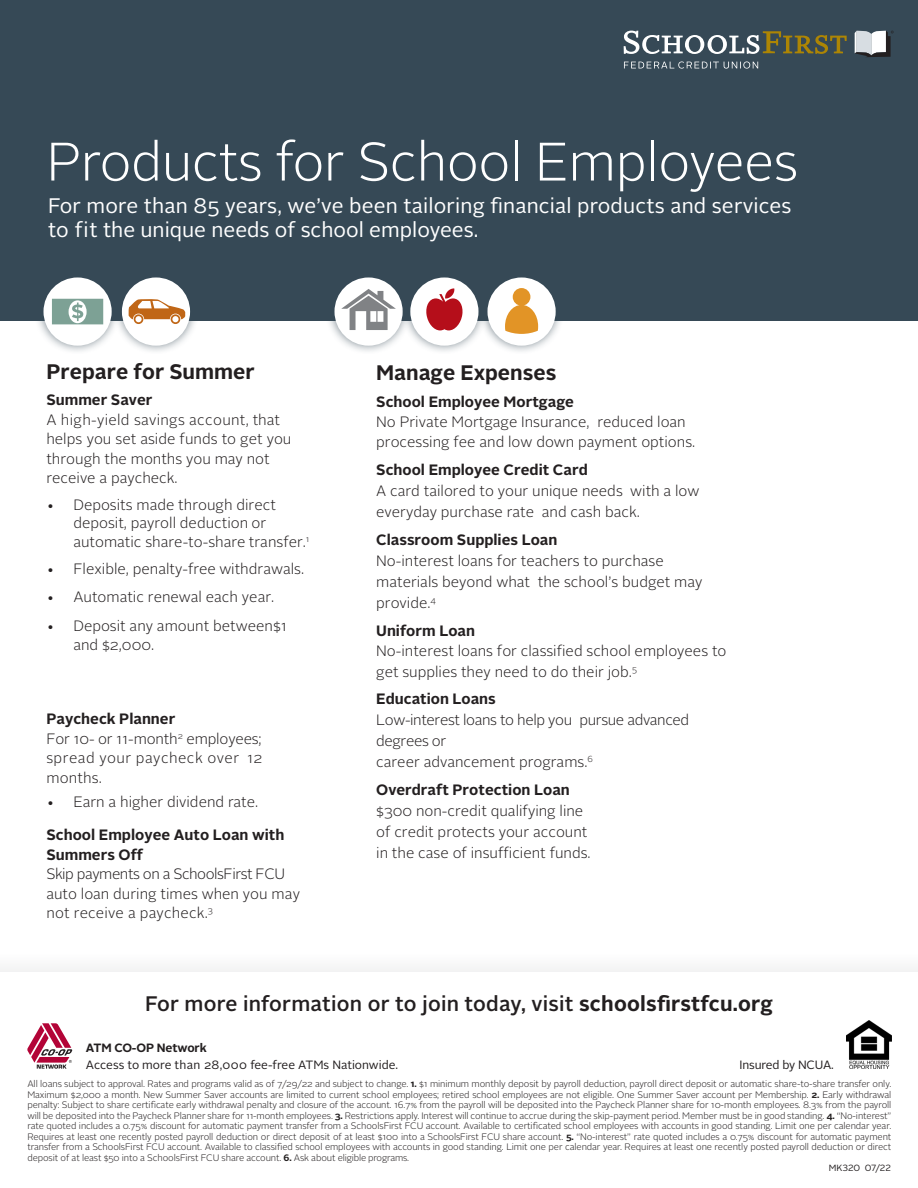
<style>
.page{position:relative;width:918px;height:1188px;background:#fff}
.page>*{position:absolute;margin:0;border:0;box-sizing:border-box;transform-origin:0 0}
.t1{font:300 54px "Alright Sans";letter-spacing:-.01em;color:#fff}
.t2{font:21px/24px "Alright Sans";letter-spacing:.005em;color:#fff}
.t3{font:500 21px "Alright Sans";letter-spacing:.01em;color:#231f20}
.Paragraph{font:700 21px "Alright Sans";color:#231f20}
.Paragraph-2{font:300 15px/19.5px "Alright Sans";color:#231f20}
.Paragraph-3{font:300 15px/21px "Alright Sans";letter-spacing:-.025em;color:#231f20}
.Paragraph-4{font:12px "Alright Sans";color:#231f20}
.head{font:700 12px "Alright Sans";letter-spacing:-.01em;color:#231f20}
.t4{font:300 9.3px/10.5px "Alright Sans";letter-spacing:-.02em;color:#231f20;text-align:justify}
.t5{font:9px "Alright Sans";color:#231f20}
.s1{font-weight:700}
</style>
<div class="page">
<div style="left:0;top:0;width:918px;height:321px;background:#364956"></div>
<div style="left:34px;top:268px;width:87px;height:87px;background:#364956;opacity:.65"></div>
<div style="left:43px;top:277px;width:69px;height:69px;background:#fff;border-radius:50%"></div>
<div style="left:325px;top:268px;width:87px;height:87px;background:#364956;opacity:.65"></div>
<div style="left:334px;top:277px;width:69px;height:69px;background:#fff;border-radius:50%"></div>
<div style="left:113px;top:268px;width:87px;height:87px;background:#364956;opacity:.65"></div>
<div style="left:122px;top:277px;width:68px;height:69px;background:#fff;border-radius:50%"></div>
<div style="left:478px;top:268px;width:87px;height:87px;background:#364956;opacity:.65"></div>
<div style="left:487px;top:277px;width:69px;height:69px;background:#fff;border-radius:50%"></div>
<div style="left:401px;top:268px;width:87px;height:87px;background:#364956;opacity:.65"></div>
<div style="left:410px;top:277px;width:69px;height:69px;background:#fff;border-radius:50%"></div>
<div style="left:0;top:946px;width:918px;height:26px;background:#fbfbfc"></div>
<svg style="left:624px;top:31px;width:223px;height:38px"></svg>
<svg style="left:855px;top:30px;width:39px;height:27px"></svg>
<svg style="left:27px;top:1023px;width:46px;height:46px"></svg>
<img style="left:847px;top:1021px;width:44px;height:48px">
<svg style="left:52px;top:299px;width:51px;height:25px"></svg>
<svg style="left:426px;top:288px;width:37px;height:42px"></svg>
<svg style="left:128px;top:299px;width:57px;height:25px"></svg>
<div style="left:513px;top:288px;width:17px;height:18px;background:#e29426;border-radius:50%"></div>
<svg style="left:505px;top:305px;width:33px;height:29px"></svg>
<svg style="left:341px;top:289px;width:55px;height:41px"></svg>
<p class="t1" style="left:46px;top:125px;width:753px">Products for School Employees</p>
<p class="t2" style="left:48px;top:194px;width:745px">For more than 85 years, we’ve been tailoring financial products and services to fit the unique needs of school employees.</p>
<p class="Paragraph" style="left:46px;top:357px;width:210px">Prepare for Summer</p>
<p class="Paragraph-2" style="left:46px;top:391px;width:247px"><span class="s1">Summer Saver<br></span>A high-yield savings account, that helps you set aside funds to get you through the months you may not receive a paycheck.</p>
<p class="Paragraph-2" style="left:73px;top:496px;width:238px;line-height:18.5px;text-indent:-27px">• Deposits made through direct deposit, payroll deduction or automatic share-to-share transfer.<sup>1</sup></p>
<p class="Paragraph-2" style="left:46px;top:559px;width:259px">• Flexible, penalty-free withdrawals.</p>
<p class="Paragraph-2" style="left:46px;top:588px;width:229px">• Automatic renewal each year.</p>
<p class="Paragraph-2" style="left:73px;top:616px;width:215px;text-indent:-27px">• Deposit any amount between$1 and $2,000.</p>
<p class="Paragraph-2" style="left:46px;top:710px;width:218px"><span class="s1">Paycheck Planner<br></span>For 10- or 11-month<sup>2</sup> employees; spread your paycheck over 12 months.</p>
<p class="Paragraph-2" style="left:46px;top:792px;width:213px">• Earn a higher dividend rate.</p>
<p class="Paragraph-2" style="left:46px;top:826px;width:255px"><span class="s1">School Employee Auto Loan with<br>Summers Off<br></span>Skip payments on a SchoolsFirst FCU auto loan during times when you may not receive a paycheck.<sup>3</sup></p>
<p class="Paragraph" style="left:376px;top:358px;width:182px">Manage Expenses</p>
<p class="Paragraph-2" style="left:376px;top:392px;width:321px;line-height:20px"><span class="s1">School Employee Mortgage<br></span>No Private Mortgage Insurance, reduced loan processing fee and low down payment options.</p>
<p class="Paragraph-2" style="left:376px;top:460px;width:325px;line-height:21px"><span class="s1">School Employee Credit Card<br></span>A card tailored to your unique needs with a low everyday purchase rate and cash back.</p>
<p class="Paragraph-2" style="left:376px;top:529px;width:328px;line-height:21px"><span class="s1">Classroom Supplies Loan<br></span>No-interest loans for teachers to purchase materials beyond what the school’s budget may provide.<sup>4</sup></p>
<p class="Paragraph-2" style="left:376px;top:620px;width:352px;line-height:20.5px"><span class="s1">Uniform Loan<br></span>No-interest loans for classified school employees to get supplies they need to do their job.<sup>5</sup></p>
<p class="Paragraph-3" style="left:376px;top:689px;width:315px"><span class="s1">Education Loans<br></span>Low-interest loans to help you pursue advanced degrees or<br>career advancement programs.<sup>6</sup></p>
<p class="Paragraph-2" style="left:376px;top:780px;width:216px;line-height:20.9px"><span class="s1">Overdraft Protection Loan </span>$300 non-credit qualifying line of credit protects your account in the case of insufficient funds.</p>
<p class="t3" style="left:145px;top:990px;width:629px">For more information or to join today, visit <span class="s1">schoolsfirstfcu.org</span></p>
<p class="head" style="left:86px;top:1040px;width:122px">ATM CO-OP Network</p>
<p class="Paragraph-4" style="left:86px;top:1056px;width:314px">Access to more than 28,000 fee-free ATMs Nationwide.</p>
<p class="Paragraph-4" style="left:739px;top:1056px;width:96px">Insured by NCUA.</p>
<p class="t4" style="left:27px;top:1079px;width:866px">All loans subject to approval. Rates and programs valid as of 7/29/22 and subject to change. <span class="s1">1.</span> $1 minimum monthly deposit by payroll deduction, payroll direct deposit or automatic share-to-share transfer only.<br>Maximum $2,000 a month. New Summer Saver accounts are limited to current school employees; retired school employees are not eligible. One Summer Saver account per Membership. <span class="s1">2.</span> Early withdrawal penalty: Subject to share certificate early withdrawal penalty and closure of the account. 16.7% from the payroll will be deposited into the Paycheck Planner share for 10-month employees. 8.3% from the payroll will be deposited into the Paycheck Planner share for 11-month employees. <span class="s1">3.</span> Restrictions apply. Interest will continue to accrue during the skip-payment period. Member must be in good standing. <span class="s1">4.</span> “No-interest” rate quoted includes a 0.75% discount for automatic payment transfer from a SchoolsFirst FCU account. Available to certificated school employees with accounts in good standing. Limit one per calendar year.<br>Requires at least one recently posted payroll deduction or direct deposit of at least $100 into a SchoolsFirst FCU share account. <span class="s1">5.</span> “No-interest” rate quoted includes a 0.75% discount for automatic payment transfer from a SchoolsFirst FCU account. Available to classified school employees with accounts in good standing. Limit one per calendar year. Requires at least one recently posted payroll deduction or direct deposit of at least $50 into a SchoolsFirst FCU share account. <span class="s1">6.</span> Ask about eligible programs.</p>
<p class="t5" style="left:829px;top:1162px;width:64px">MK320 07/22</p>
</div>
